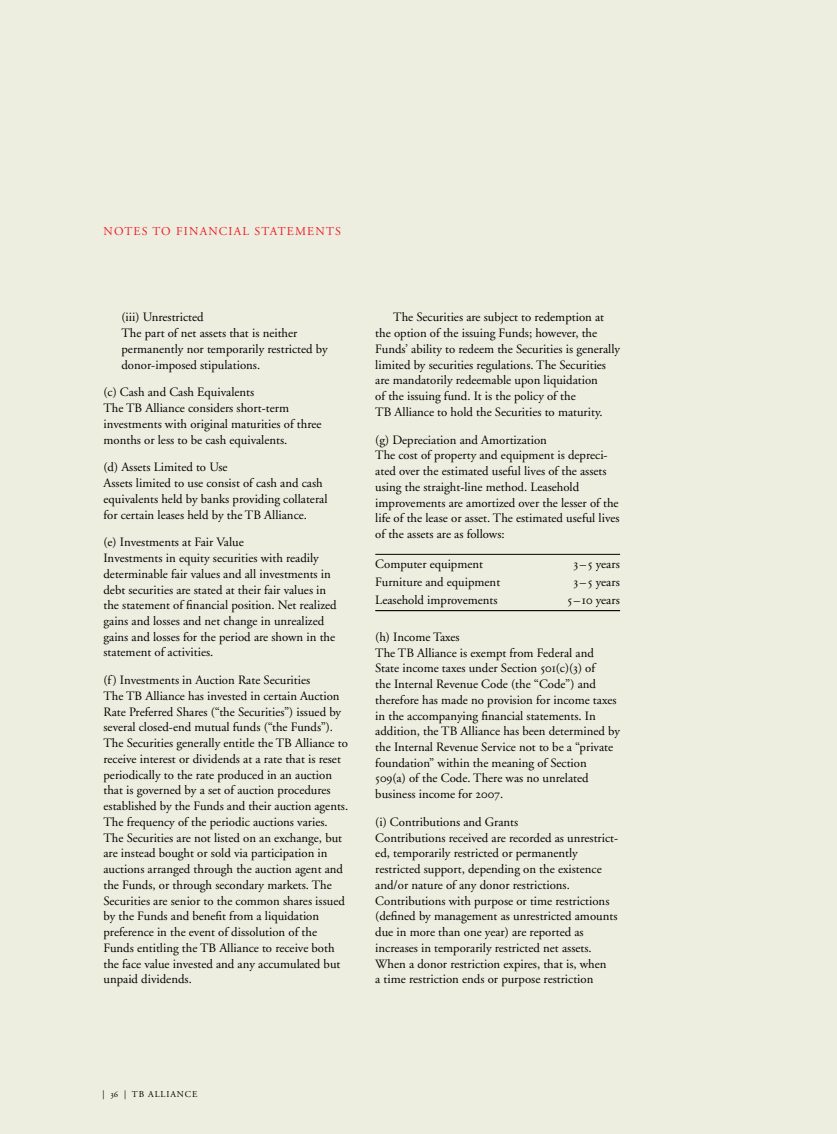
<style>
.page{position:relative;width:837px;height:1134px;background:#eeeee0}
.page>*{position:absolute;margin:0;border:0;box-sizing:border-box;transform-origin:0 0}
.t1{font:12.75px/15.8px "Adobe Garamond";color:#000}
.t2{font:12px "Adobe Garamond";letter-spacing:.1em;color:#ed1c24}
.t3{font:9px "Adobe Garamond Regular SC";letter-spacing:.1em;color:#000}
.s1{font-family:"Adobe Garamond Regular SC"}
</style>
<div class="page">
<hr style="left:375px;top:554px;width:245px;height:1px;background:#000">
<hr style="left:375px;top:610px;width:245px;height:1px;background:#000">
<p class="t2" style="left:104px;top:225px;width:11px">Not</p>
<p class="t2" style="left:134px;top:225px;width:103px">es to Financial</p>
<p class="t2" style="left:255px;top:225px;width:17px">Stat</p>
<p class="t2" style="left:287px;top:225px;width:48px">ements</p>
<p class="t1" style="left:122px;top:310px;width:208px">(iii) Unrestricted<br>The part of net assets that is neither permanently nor temporarily restricted by donor-imposed stipulations.</p>
<p class="t1" style="left:104px;top:385px;width:220px">(c) Cash and Cash Equivalents<br>The TB Alliance considers short-term investments with original maturities of three months or less to be cash equivalents.</p>
<p class="t1" style="left:104px;top:460px;width:226px">(d) Assets Limited to Use<br>Assets limited to use consist of cash and cash equivalents held by banks providing collateral for certain leases held by the TB Alliance.</p>
<p class="t1" style="left:104px;top:535px;width:235px">(e) Investments at Fair Value<br>Investments in equity securities with readily determinable fair values and all investments in debt securities are stated at their fair values in the statement of financial position. Net realized gains and losses and net change in unrealized gains and losses for the period are shown in the statement of activities.</p>
<p class="t1" style="left:104px;top:673px;width:246px">(f) Investments in Auction Rate Securities<br>The TB Alliance has invested in certain Auction Rate Preferred Shares (“the Securities”) issued by several closed-end mutual funds (“the Funds”).<br>The Securities generally entitle the TB Alliance to receive interest or dividends at a rate that is reset periodically to the rate produced in an auction that is governed by a set of auction procedures established by the Funds and their auction agents.<br>The frequency of the periodic auctions varies.<br>The Securities are not listed on an exchange, but are instead bought or sold via participation in auctions arranged through the auction agent and the Funds, or through secondary markets. The Securities are senior to the common shares issued by the Funds and benefit from a liquidation preference in the event of dissolution of the Funds entitling the TB Alliance to receive both the face value invested and any accumulated but unpaid dividends.</p>
<p class="t1" style="left:375px;top:310px;width:246px;text-indent:18px">The Securities are subject to redemption at the option of the issuing Funds; however, the Funds’ ability to redeem the Securities is generally limited by securities regulations. The Securities are mandatorily redeemable upon liquidation<br>of the issuing fund. It is the policy of the<br>TB Alliance to hold the Securities to maturity.</p>
<p class="t1" style="left:375px;top:432px;width:246px">(g) Depreciation and Amortization<br>The cost of property and equipment is depreci&shy;ated over the estimated useful lives of the assets using the straight-line method. Leasehold improvements are amortized over the lesser of the life of the lease or asset. The estimated useful lives of the assets are as follows:</p>
<p class="t1" style="left:375px;top:556px;width:109px">Computer equipment</p>
<p class="t1" style="left:573px;top:556px;width:48px"><span class="s1">3</span> –<span class="s1">5</span> years</p>
<p class="t1" style="left:375px;top:574px;width:126px">Furniture and equipment</p>
<p class="t1" style="left:573px;top:574px;width:48px"><span class="s1">3</span> –<span class="s1">5</span> years</p>
<p class="t1" style="left:375px;top:592px;width:124px">Leasehold improvements</p>
<p class="t1" style="left:568px;top:592px;width:54px"><span class="s1">5</span> –<span class="s1">10</span> years</p>
<p class="t1" style="left:375px;top:629px;width:246px">(h) Income Taxes<br>The TB Alliance is exempt from Federal and State income taxes under Section <span class="s1">501</span>(c)(<span class="s1">3</span>) of<br>the Internal Revenue Code (the “Code”) and therefore has made no provision for income taxes in the accompanying financial statements. In addition, the TB Alliance has been determined by the Internal Revenue Service not to be a “private foundation” within the meaning of Section <span class="s1">509</span>(a) of the Code. There was no unrelated business income for <span class="s1">2007</span>.</p>
<p class="t1" style="left:375px;top:814px;width:244px">(i) Contributions and Grants<br>Contributions received are recorded as unrestrict&shy;ed, temporarily restricted or permanently restricted support, depending on the existence and/or nature of any donor restrictions.<br>Contributions with purpose or time restrictions (defined by management as unrestricted amounts due in more than one year) are reported as increases in temporarily restricted net assets.<br>When a donor restriction expires, that is, when<br>a time restriction ends or purpose restriction</p>
<p class="t3" style="left:102px;top:1089px;width:96px">| 36 | TB ALLIANCE</p>
</div>
